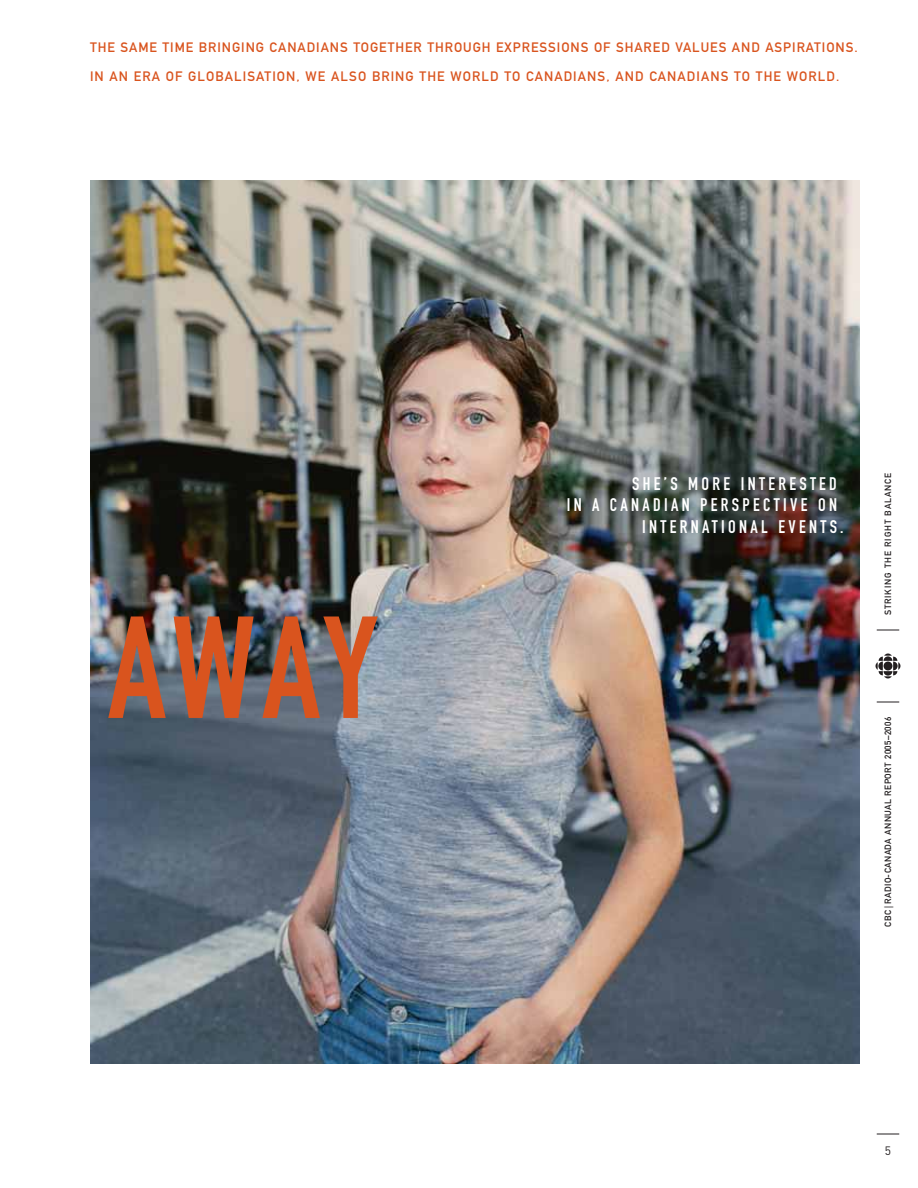
<style>
.page{position:relative;width:918px;height:1188px;background:#fff}
.page>*{position:absolute;margin:0;border:0;box-sizing:border-box;transform-origin:0 0}
.t1{font:142.5px "DIN Engschrift";color:#d9541e}
.t2{font:18px "DIN Engschrift";letter-spacing:.185em;color:#fff}
.t3{font:13.5px/28.5px "DIN Mittelschrift";letter-spacing:.07em;color:#d9541e}
.t4{font:12px "DIN";color:#231f20}
.t5{font:9px "DIN Mittelschrift";letter-spacing:.05em;color:#231f20}
.t6{font:9px "DIN Mittelschrift";letter-spacing:.095em;color:#231f20}
</style>
<div class="page">
<svg style="left:877px;top:1134px;width:22px;height:1px"></svg>
<svg style="left:877px;top:630px;width:22px;height:1px"></svg>
<svg style="left:876px;top:654px;width:24px;height:24px"></svg>
<svg style="left:877px;top:702px;width:22px;height:1px"></svg>
<img style="left:91px;top:180px;width:769px;height:884px">
<p class="t3" style="left:90px;top:35px;width:769px">THE SAME TIME BRINGING CANADIANS TOGETHER THROUGH EXPRESSIONS OF SHARED VALUES AND ASPIRATIONS.<br>IN AN ERA OF GLOBALISATION, WE ALSO BRING THE WORLD TO CANADIANS, AND CANADIANS TO THE WORLD.</p>
<h1 class="t1" style="left:108px;top:616px;width:272px">AWAY</h1>
<h2 class="t2" style="left:632px;top:477px;width:206px">SHE’S MORE INTERESTED</h2>
<h2 class="t2" style="left:567px;top:499px;width:272px">IN A CANADIAN PERSPECTIVE ON</h2>
<h2 class="t2" style="left:642px;top:520px;width:203px">INTERNATIONAL EVENTS.</h2>
<p class="t6" style="left:885px;top:615px;width:144px;rotate:-90deg">STRIKING THE RIGHT BALANCE</p>
<p class="t5" style="left:885px;top:927px;width:212px;rotate:-90deg">CBC | RADIO-CANADA ANNUAL REPORT 2005–2006</p>
<p class="t4" style="left:885px;top:1146px;width:8px">5</p>
</div>
